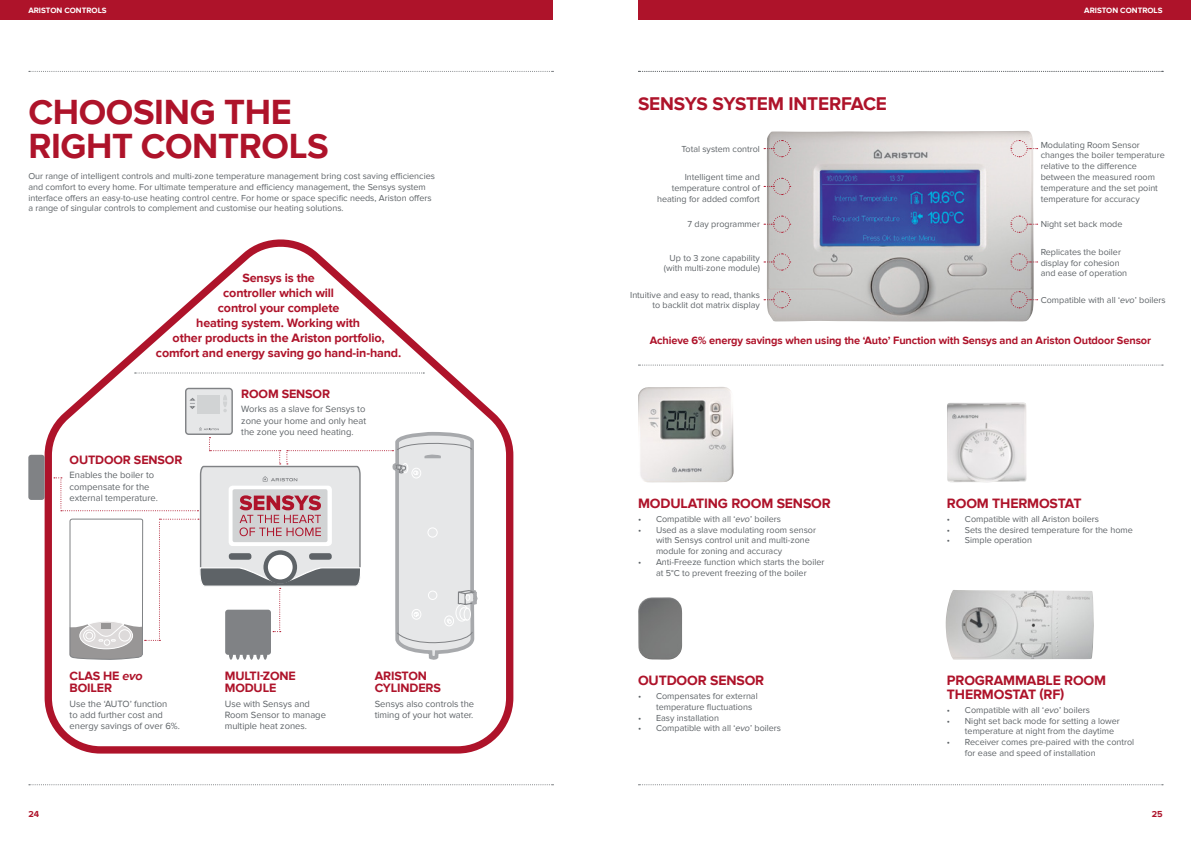
<style>
.page{position:relative;width:1191px;height:842px;background:#fff}
.page>*{position:absolute;margin:0;border:0;box-sizing:border-box;transform-origin:0 0}
.t1{font:700 36px/34px "Proxima Nova";letter-spacing:-.01em;color:#ae132a}
.t2{font:700 19px "Proxima Nova";letter-spacing:-.01em;color:#ae132a}
.t3{font:700 14px/14px "Proxima Nova";letter-spacing:-.01em;color:#ae132a}
.t4{font:700 12.5px/15px "Proxima Nova";letter-spacing:-.01em;color:#ae132a}
.t5{font:700 11px "Proxima Nova";letter-spacing:-.01em;color:#ae132a}
.t6{font:9.4px/11.3px "Proxima Nova";color:#5e6367}
.t7{font:9px/10.8px "Proxima Nova";color:#5e6367}
.t8{font:700 9px "Proxima Nova";color:#ae132a}
.t9{font:700 8px "Proxima Nova";color:#fff}
.s1{font-style:italic}
</style>
<div class="page">
<img style="left:767px;top:131px;width:266px;height:191px">
<img style="left:945px;top:590px;width:148px;height:69px">
<img style="left:947px;top:402px;width:80px;height:80px">
<img style="left:638px;top:387px;width:95px;height:95px">
<img style="left:638px;top:597px;width:44px;height:62px">
<svg style="left:29px;top:71px;width:524px;height:1px"></svg>
<svg style="left:638px;top:71px;width:525px;height:1px"></svg>
<svg style="left:638px;top:365px;width:525px;height:1px"></svg>
<svg style="left:638px;top:784px;width:525px;height:1px"></svg>
<svg style="left:52px;top:239px;width:454px;height:188px"></svg>
<div style="left:186px;top:388px;width:46px;height:46px;background:#e6e7e8;border-radius:3px"></div>
<div style="left:185px;top:388px;width:48px;height:47px;border:1px solid #808285;border-radius:3px"></div>
<svg style="left:223px;top:395px;width:4px;height:17px"></svg>
<div style="left:198px;top:395px;width:22px;height:19px;background:#d1d3d4"></div>
<svg style="left:189px;top:398px;width:7px;height:11px"></svg>
<div style="left:28px;top:455px;width:17px;height:45px;background:#acaeb0;border-radius:3px"></div>
<svg style="left:29px;top:427px;width:524px;height:359px"></svg>
<svg style="left:1009px;top:139px;width:28px;height:19px"></svg>
<svg style="left:764px;top:291px;width:27px;height:18px"></svg>
<svg style="left:764px;top:253px;width:27px;height:18px"></svg>
<svg style="left:1009px;top:215px;width:28px;height:18px"></svg>
<svg style="left:764px;top:215px;width:27px;height:18px"></svg>
<svg style="left:1009px;top:253px;width:28px;height:18px"></svg>
<svg style="left:764px;top:177px;width:27px;height:19px"></svg>
<svg style="left:1009px;top:291px;width:28px;height:18px"></svg>
<svg style="left:764px;top:139px;width:27px;height:19px"></svg>
<div style="left:0;top:0;width:553px;height:20px;background:#ae132a"></div>
<div style="left:638px;top:0;width:553px;height:20px;background:#ae132a"></div>
<p class="t9" style="left:28px;top:6px;width:80px">ARISTON CONTROLS</p>
<p class="t9" style="left:1084px;top:6px;width:80px">ARISTON CONTROLS</p>
<h1 class="t1" style="left:28px;top:96px;width:302px">CHOOSING THE<br>RIGHT CONTROLS</h1>
<p class="t7" style="left:28px;top:171px;width:408px">Our range of intelligent controls and multi-zone temperature management bring cost saving efficiencies and comfort to every home. For ultimate temperature and efficiency management, the Sensys system interface offers an easy-to-use heating control centre. For home or space specific needs, Ariston offers a range of singular controls to complement and customise our heating solutions.</p>
<h3 class="t4" style="left:156px;top:271px;width:247px;text-align:center">Sensys is the<br>controller which will<br>control your complete<br>heating system. Working with<br>other products in the Ariston portfolio, comfort and energy saving go hand-in-hand.</h3>
<h3 class="t4" style="left:241px;top:386px;width:90px">ROOM SENSOR</h3>
<h3 class="t4" style="left:70px;top:452px;width:114px">OUTDOOR SENSOR</h3>
<p class="t6" style="left:70px;top:470px;width:90px">Enables the boiler to compensate for the external temperature.</p>
<p class="t6" style="left:241px;top:404px;width:126px;text-align:justify">Works as a slave for Sensys to zone your home and only heat the zone you need heating.</p>
<h3 class="t4" style="left:70px;top:669px;width:75px;line-height:12.5px">CLAS HE <span class="s1">evo<br></span>BOILER</h3>
<p class="t6" style="left:70px;top:698px;width:112px">Use the ‘AUTO’ function<br>to add further cost and energy savings of over 6%.</p>
<h3 class="t4" style="left:225px;top:669px;width:72px;line-height:12.5px">MULTI-ZONE<br>MODULE</h3>
<p class="t6" style="left:225px;top:698px;width:103px">Use with Sensys and<br>Room Sensor to manage multiple heat zones.</p>
<h3 class="t4" style="left:375px;top:669px;width:68px;line-height:12.5px">ARISTON<br>CYLINDERS</h3>
<p class="t6" style="left:375px;top:698px;width:101px">Sensys also controls the timing of your hot water.</p>
<h2 class="t2" style="left:638px;top:93px;width:250px">SENSYS SYSTEM INTERFACE</h2>
<p class="t7" style="left:681px;top:144px;width:80px">Total system control</p>
<p class="t7" style="left:657px;top:172px;width:104px;text-align:right">Intelligent time and temperature control of heating for added comfort</p>
<p class="t7" style="left:1040px;top:139px;width:126px">Modulating Room Sensor changes the boiler temperature relative to the difference between the measured room temperature and the set point temperature for accuracy</p>
<p class="t7" style="left:687px;top:219px;width:74px">7 day programmer</p>
<p class="t7" style="left:1040px;top:219px;width:83px">Night set back mode</p>
<p class="t7" style="left:664px;top:252px;width:98px;text-align:right">Up to 3 zone capability (with multi-zone module)</p>
<p class="t7" style="left:630px;top:289px;width:131px;text-align:right">Intuitive and easy to read, thanks to backlit dot matrix display</p>
<p class="t7" style="left:1040px;top:246px;width:88px">Replicates the boiler display for cohesion and ease of operation</p>
<p class="t7" style="left:1040px;top:295px;width:127px">Compatible with all ‘<span class="s1">evo</span>’ boilers</p>
<p class="t5" style="left:649px;top:334px;width:503px">Achieve 6% energy savings when using the ‘Auto’ Function with Sensys and an Ariston Outdoor Sensor</p>
<h3 class="t3" style="left:638px;top:496px;width:194px">MODULATING ROOM SENSOR</h3>
<h3 class="t3" style="left:947px;top:496px;width:136px">ROOM THERMOSTAT</h3>
<p class="t7" style="left:638px;top:513px;width:145px">• Compatible with all ‘<span class="s1">evo</span>’ boilers</p>
<p class="t7" style="left:656px;top:524px;width:161px;text-indent:-18px">• Used as a slave modulating room sensor with Sensys control unit and multi-zone module for zoning and accuracy</p>
<p class="t7" style="left:638px;top:557px;width:188px;text-align:center">• Anti-Freeze function which starts the boiler at 5°C to prevent freezing of the boiler</p>
<h3 class="t3" style="left:638px;top:673px;width:128px">OUTDOOR SENSOR</h3>
<p class="t7" style="left:656px;top:691px;width:103px;text-indent:-18px">• Compensates for external temperature fluctuations</p>
<p class="t7" style="left:638px;top:712px;width:82px">• Easy installation</p>
<p class="t7" style="left:638px;top:723px;width:145px">• Compatible with all ‘<span class="s1">evo</span>’ boilers</p>
<p class="t7" style="left:947px;top:513px;width:154px">• Compatible with all Ariston boilers</p>
<p class="t7" style="left:947px;top:524px;width:187px">• Sets the desired temperature for the home</p>
<p class="t7" style="left:947px;top:535px;width:86px">• Simple operation</p>
<h3 class="t3" style="left:947px;top:673px;width:161px">PROGRAMMABLE ROOM<br>THERMOSTAT (RF)</h3>
<p class="t7" style="left:947px;top:704px;width:145px">• Compatible with all ‘<span class="s1">evo</span>’ boilers</p>
<p class="t7" style="left:965px;top:715px;width:156px;text-indent:-18px">• Night set back mode for setting a lower temperature at night from the daytime</p>
<p class="t7" style="left:965px;top:737px;width:171px;text-indent:-18px">• Receiver comes pre-paired with the control for ease and speed of installation</p>
<p class="t8" style="left:28px;top:809px;width:12px">24</p>
<p class="t8" style="left:1151px;top:809px;width:12px">25</p>
</div>
